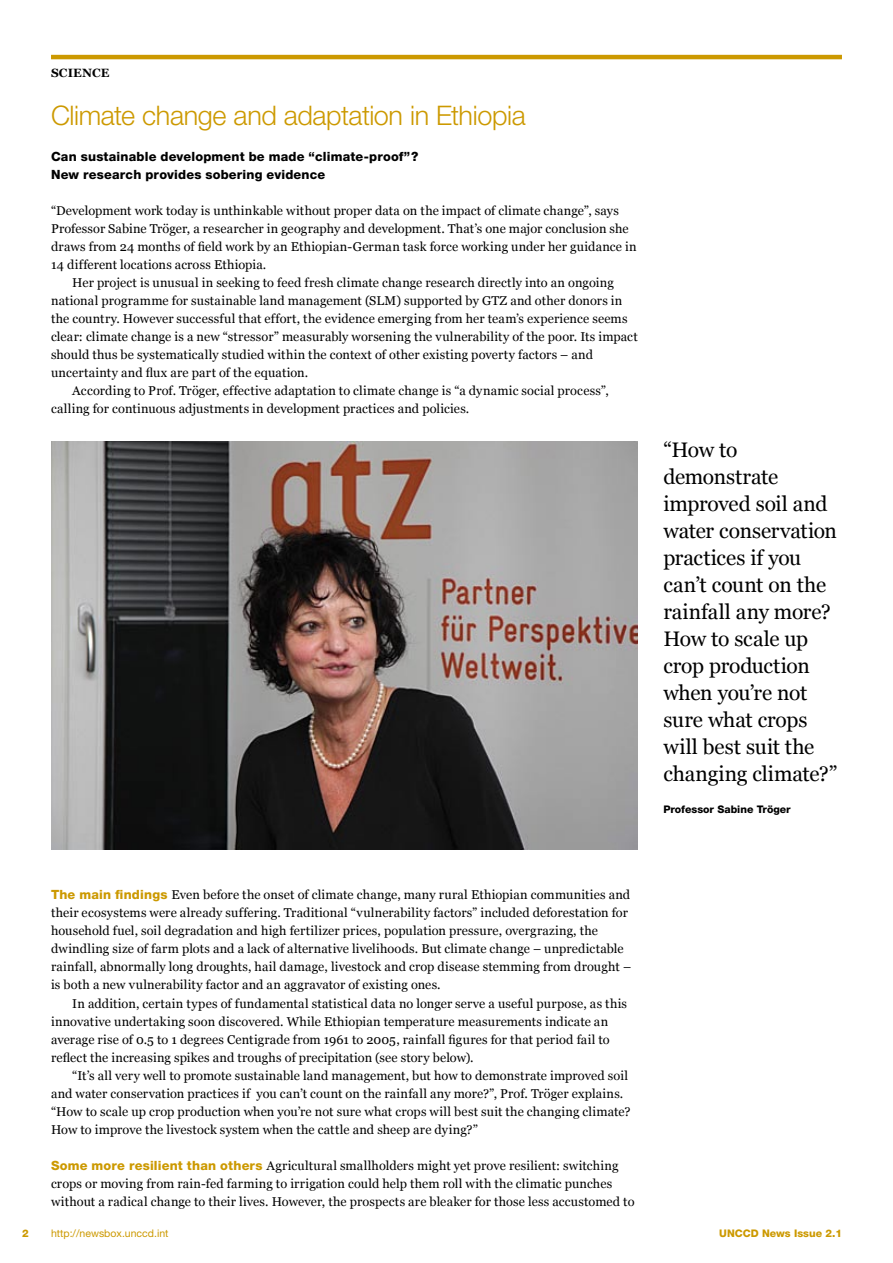
<style>
.page{position:relative;width:893px;height:1263px;background:#fff}
.page>*{position:absolute;margin:0;border:0;box-sizing:border-box;transform-origin:0 0}
.t1{font:300 27px "Helvetica Neue";letter-spacing:-.015em;color:#c90}
.t2{font:21px/27px "Georgia";letter-spacing:-.005em;color:#000}
.t3{font:12.75px/18px "Georgia";letter-spacing:.01em;color:#000}
.t4{font:800 12.75px/18px "Helvetica Neue";letter-spacing:.015em;color:#000}
.t5{font:700 12px "Georgia";letter-spacing:.015em;color:#000}
.t6{font:10.5px "Helvetica Neue";color:#c90}
.t7{font:800 10.5px "Helvetica Neue";color:#000}
.t8{font:800 10.5px "Helvetica Neue";color:#c90}
.s1{font-family:"Helvetica Neue";font-weight:800;color:#c90}
</style>
<div class="page">
<hr style="left:51px;top:55px;width:791px;height:4px;background:#c90">
<img style="left:51px;top:442px;width:587px;height:407px">
<p class="t5" style="left:51px;top:66px;width:60px">SCIENCE</p>
<h1 class="t1" style="left:51px;top:99px;width:476px">Climate change and adaptation in Ethiopia</h1>
<p class="t4" style="left:51px;top:148px;width:369px">Can sustainable development be made “climate-proof”?<br>New research provides sobering evidence</p>
<p class="t3" style="left:51px;top:202px;width:569px">“Development work today is unthinkable without proper data on the impact of climate change”, says</p>
<p class="t3" style="left:51px;top:220px;width:579px">Professor Sabine Tröger, a researcher in geography and development. That’s one major conclusion she</p>
<p class="t3" style="left:51px;top:238px;width:587px">draws from 24 months of field work by an Ethiopian-German task force working under her guidance in</p>
<p class="t3" style="left:51px;top:256px;width:217px">14 different locations across Ethiopia.</p>
<p class="t3" style="left:72px;top:274px;width:543px">Her project is unusual in seeking to feed fresh climate change research directly into an ongoing</p>
<p class="t3" style="left:51px;top:292px;width:573px">national programme for sustainable land management (SLM) supported by GTZ and other donors in</p>
<p class="t3" style="left:51px;top:310px;width:578px">the country. However successful that effort, the evidence emerging from her team’s experience seems</p>
<p class="t3" style="left:51px;top:328px;width:588px">clear: climate change is a new “stressor” measurably worsening the vulnerability of the poor. Its impact</p>
<p class="t3" style="left:51px;top:346px;width:544px">should thus be systematically studied within the context of other existing poverty factors – and</p>
<p class="t3" style="left:51px;top:364px;width:259px">uncertainty and flux are part of the equation.</p>
<p class="t3" style="left:72px;top:382px;width:538px">According to Prof. Tröger, effective adaptation to climate change is “a dynamic social process”,</p>
<p class="t3" style="left:51px;top:400px;width:420px">calling for continuous adjustments in development practices and policies.</p>
<h2 class="t2" style="left:663px;top:436px;width:176px">“How to demonstrate improved soil and water conservation practices if you can’t count on the rainfall any more?<br>How to scale up crop production when you’re not sure what crops will best suit the changing climate?”</h2>
<p class="t7" style="left:663px;top:803px;width:129px">Professor Sabine Tröger</p>
<p class="t3" style="left:51px;top:886px;width:582px"><span class="s1">The main findings</span> Even before the onset of climate change, many rural Ethiopian communities and their ecosystems were already suffering. Traditional “vulnerability factors” included deforestation for household fuel, soil degradation and high fertilizer prices, population pressure, overgrazing, the dwindling size of farm plots and a lack of alternative livelihoods. But climate change – unpredictable rainfall, abnormally long droughts, hail damage, livestock and crop disease stemming from drought – is both a new vulnerability factor and an aggravator of existing ones.</p>
<p class="t3" style="left:51px;top:994px;width:578px;text-indent:21px">In addition, certain types of fundamental statistical data no longer serve a useful purpose, as this innovative undertaking soon discovered. While Ethiopian temperature measurements indicate an average rise of 0.5 to 1 degrees Centigrade from 1961 to 2005, rainfall figures for that period fail to reflect the increasing spikes and troughs of precipitation (see story below).</p>
<p class="t3" style="left:51px;top:1066px;width:581px;text-indent:21px">“It’s all very well to promote sustainable land management, but how to demonstrate improved soil and water conservation practices if you can’t count on the rainfall any more?”, Prof. Tröger explains. “How to scale up crop production when you’re not sure what crops will best suit the changing climate?<br>How to improve the livestock system when the cattle and sheep are dying?”</p>
<p class="t3" style="left:51px;top:1156px;width:585px"><span class="s1">Some more resilient than others</span> Agricultural smallholders might yet prove resilient: switching crops or moving from rain-fed farming to irrigation could help them roll with the climatic punches without a radical change to their lives. However, the prospects are bleaker for those less accustomed to</p>
<p class="t8" style="left:22px;top:1227px;width:8px">2</p>
<p class="t6" style="left:51px;top:1227px;width:119px">http://newsbox.unccd.int</p>
<p class="t8" style="left:719px;top:1227px;width:124px">UNCCD News Issue 2.1</p>
</div>
